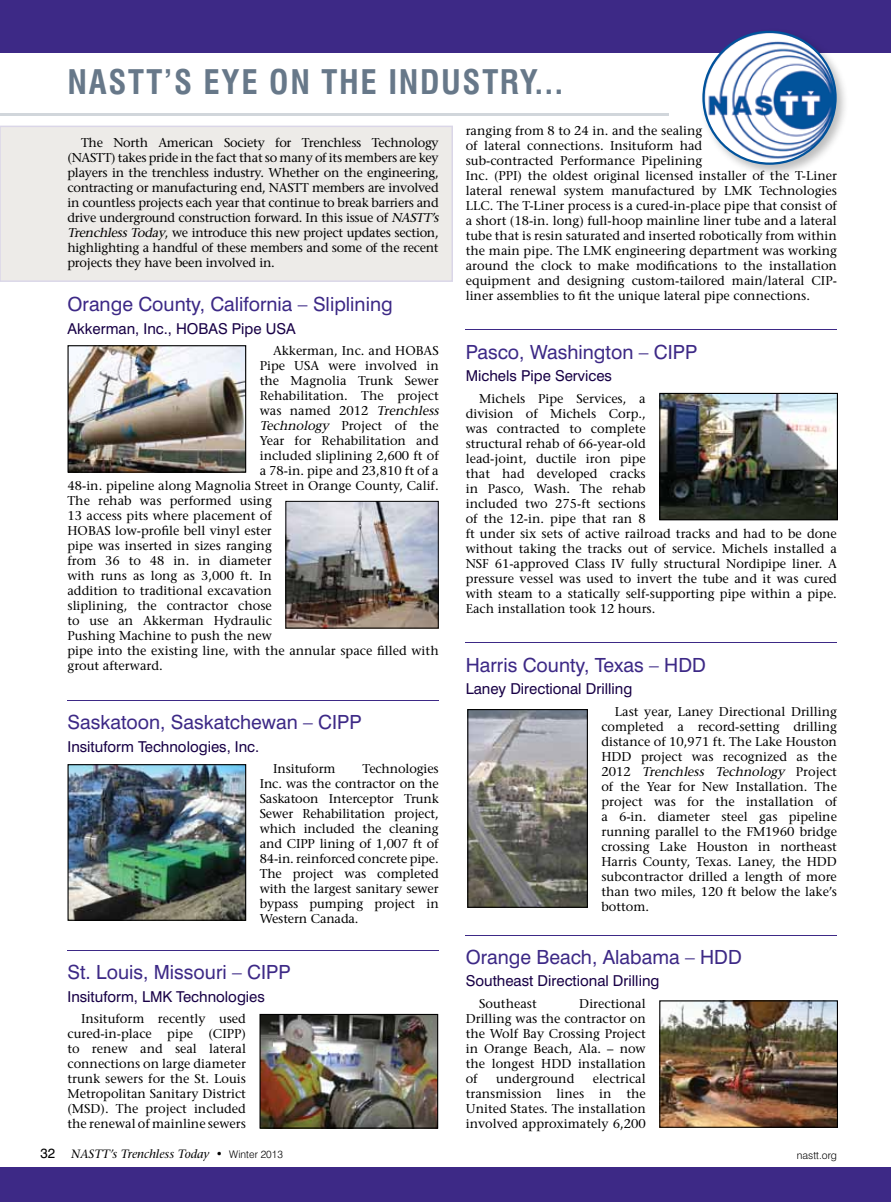
<style>
.page{position:relative;width:891px;height:1202px;background:#fff}
.page>*{position:absolute;margin:0;border:0;box-sizing:border-box;transform-origin:0 0}
.t1{font:700 condensed 33px "Swiss 721 BT";letter-spacing:.05em;color:#677889}
.t2{font:19.5px "Swiss 721 BT";color:#3d2986}
.t3{font:15px "Swiss 721 BT";color:#180046}
.t4{font:13.5px "Swiss 721 BT";color:#000}
.t5{font:12.75px/15px "Stone Serif";color:#000;text-align:justify}
.t6{font:12.75px/15px "Stone Serif";letter-spacing:-.02em;color:#000}
.t7{font:italic 12px "Stone Serif";color:#000}
.t8{font:300 10.5px "Swiss 721 BT";color:#000}
.s1{font-style:italic}
.s2{font-family:"Swiss 721 BT";font-weight:300;font-style:normal}
.s3{font-family:"Swiss 721 BT";font-weight:300;font-style:normal;font-size:10.5px}
</style>
<div class="page">
<div style="left:0;top:126px;width:453px;height:156px;background:#edebe8"></div>
<div style="left:0;top:0;width:891px;height:53px;background:#3d2986"></div>
<hr style="left:0;top:113px;width:668px;height:2px;background:#677889">
<div style="left:699px;top:27px;width:151px;height:150px;background:#000;opacity:.26"></div>
<img style="left:704px;top:32px;width:132px;height:132px;border-radius:66px">
<hr style="left:68px;top:700px;width:371px;height:1px;background:#3d2986">
<hr style="left:68px;top:950px;width:371px;height:1px;background:#3d2986">
<hr style="left:466px;top:330px;width:371px;height:1px;background:#3d2986">
<hr style="left:466px;top:642px;width:371px;height:1px;background:#3d2986">
<hr style="left:466px;top:934px;width:371px;height:1px;background:#3d2986">
<img style="left:70px;top:347px;width:174px;height:123px">
<div style="left:68px;top:345px;width:178px;height:127px;border:1px solid #000"></div>
<img style="left:287px;top:503px;width:150px;height:123px">
<div style="left:285px;top:501px;width:154px;height:127px;border:1px solid #000"></div>
<img style="left:70px;top:766px;width:174px;height:152px">
<div style="left:68px;top:764px;width:178px;height:156px;border:1px solid #000"></div>
<img style="left:262px;top:1015px;width:174px;height:111px">
<div style="left:260px;top:1013px;width:178px;height:115px;border:1px solid #000"></div>
<img style="left:661px;top:395px;width:175px;height:123px">
<div style="left:659px;top:393px;width:179px;height:127px;border:1px solid #000"></div>
<img style="left:469px;top:711px;width:117px;height:194px">
<div style="left:467px;top:709px;width:121px;height:198px;border:1px solid #000"></div>
<img style="left:661px;top:1002px;width:175px;height:123px">
<div style="left:659px;top:1000px;width:179px;height:127px;border:1px solid #000"></div>
<div style="left:0;top:1167px;width:891px;height:35px;background:#3d2986"></div>
<p class="t1" style="left:68px;top:62px;width:497px">NASTT’S EYE ON THE INDUSTRY...</p>
<p class="t6" style="left:67px;top:135px;width:376px;text-indent:14px">The North American Society for Trenchless Technology (NASTT) takes pride in the fact that so many of its members are key players in the trenchless industry. Whether on the engineering, contracting or manufacturing end, NASTT members are involved in countless projects each year that continue to break barriers and drive underground construction forward. In this issue of <span class="s1">NASTT’s TrenchlessToday</span>, we introduce this new project updates section, highlighting a handful of these members and some of the recent projects they have been involved in.</p>
<p class="t2" style="left:68px;top:292px;width:327px">Orange County, California – Sliplining</p>
<p class="t3" style="left:68px;top:319px;width:230px">Akkerman, Inc., HOBAS Pipe USA</p>
<p class="t5" style="left:273px;top:343px;width:167px">Akkerman, Inc. and HOBAS</p>
<p class="t5" style="left:260px;top:358px;width:180px">Pipe USA were involved in</p>
<p class="t5" style="left:260px;top:373px;width:181px">the Magnolia Trunk Sewer</p>
<p class="t5" style="left:260px;top:388px;width:181px">Rehabilitation. The project</p>
<p class="t5" style="left:260px;top:403px;width:183px">was named 2012 <span class="s1">Trenchless</span></p>
<p class="t5" style="left:260px;top:418px;width:181px"><span class="s1">Technology</span> Project of the</p>
<p class="t5" style="left:260px;top:433px;width:181px">Year for Rehabilitation and</p>
<p class="t5" style="left:260px;top:448px;width:181px">included sliplining 2,600 ft of</p>
<p class="t5" style="left:260px;top:463px;width:180px">a 78-in. pipe and 23,810 ft of a</p>
<p class="t5" style="left:67px;top:478px;width:373px">48-in. pipeline along Magnolia Street in Orange County, Calif.</p>
<p class="t5" style="left:67px;top:493px;width:206px">The rehab was performed using</p>
<p class="t5" style="left:67px;top:508px;width:206px">13 access pits where placement of</p>
<p class="t5" style="left:67px;top:523px;width:206px">HOBAS low-profile bell vinyl ester</p>
<p class="t5" style="left:67px;top:538px;width:206px">pipe was inserted in sizes ranging</p>
<p class="t5" style="left:67px;top:553px;width:206px">from 36 to 48 in. in diameter</p>
<p class="t5" style="left:67px;top:568px;width:206px">with runs as long as 3,000 ft. In</p>
<p class="t5" style="left:67px;top:583px;width:206px">addition to traditional excavation</p>
<p class="t5" style="left:67px;top:598px;width:206px">sliplining, the contractor chose</p>
<p class="t5" style="left:67px;top:613px;width:206px">to use an Akkerman Hydraulic</p>
<p class="t5" style="left:67px;top:628px;width:206px">Pushing Machine to push the new</p>
<p class="t5" style="left:67px;top:643px;width:373px">pipe into the existing line, with the annular space filled with</p>
<p class="t5" style="left:67px;top:658px;width:97px">grout afterward.</p>
<p class="t2" style="left:68px;top:710px;width:296px">Saskatoon, Saskatchewan – CIPP</p>
<p class="t3" style="left:68px;top:737px;width:193px">Insituform Technologies, Inc.</p>
<p class="t5" style="left:273px;top:761px;width:64px">Insituform</p>
<p class="t5" style="left:260px;top:761px;width:181px;text-indent:103px">Technologies Inc. was the contractor on the Saskatoon Interceptor Trunk Sewer Rehabilitation project, which included the cleaning and CIPP lining of 1,007 ft of 84-in. reinforced concrete pipe.<br>The project was completed with the largest sanitary sewer bypass pumping project in Western Canada.</p>
<p class="t2" style="left:68px;top:960px;width:225px">St. Louis, Missouri – CIPP</p>
<p class="t3" style="left:68px;top:987px;width:199px">Insituform, LMK Technologies</p>
<p class="t5" style="left:67px;top:1011px;width:180px;text-indent:14px">Insituform recently used cured-in-place pipe (CIPP) to renew and seal lateral connections on large diameter trunk sewers for the St. Louis Metropolitan Sanitary District (MSD). The project included the renewal of mainline sewers</p>
<p class="t5" style="left:466px;top:123px;width:373px;text-align:left">ranging from 8 to 24 in. and the sealing<br>of lateral connections. Insituform had<br>sub-contracted Performance Pipelining<br>Inc. (PPI) the oldest original licensed installer of the T-Liner lateral renewal system manufactured by LMK Technologies LLC. The T-Liner process is a cured-in-place pipe that consist of a short (18-in. long) full-hoop mainline liner tube and a lateral tube that is resin saturated and inserted robotically from within the main pipe. The LMK engineering department was working around the clock to make modifications to the installation equipment and designing custom-tailored main/lateral CIP&shy;liner assemblies to fit the unique lateral pipe connections.</p>
<p class="t2" style="left:466px;top:340px;width:233px">Pasco, Washington – CIPP</p>
<p class="t3" style="left:466px;top:367px;width:148px">Michels Pipe Services</p>
<p class="t5" style="left:466px;top:391px;width:373px;text-align:left;text-indent:14px">Michels Pipe Services, a<br>division of Michels Corp.,<br>was contracted to complete<br>structural rehab of 66-year-old<br>lead-joint, ductile iron pipe<br>that had developed cracks<br>in Pasco, Wash. The rehab<br>included two 275-ft sections<br>of the 12-in. pipe that ran 8<br>ft under six sets of active railroad tracks and had to be done without taking the tracks out of service. Michels installed a NSF 61-approved Class IV fully structural Nordipipe liner. A pressure vessel was used to invert the tube and it was cured with steam to a statically self-supporting pipe within a pipe.<br>Each installation took 12 hours.</p>
<p class="t2" style="left:466px;top:653px;width:242px">Harris County, Texas – HDD</p>
<p class="t3" style="left:466px;top:680px;width:168px">Laney Directional Drilling</p>
<p class="t5" style="left:601px;top:704px;width:237px;text-indent:14px">Last year, Laney Directional Drilling completed a record-setting drilling distance of 10,971 ft. The Lake Houston HDD project was recognized as the 2 0 1 2 <span class="s1">Trenchless Technology</span> P r o j e c t of the Year for New Installation. The project was for the installation of a 6-in. diameter steel gas pipeline running parallel to the FM1960 bridge crossing Lake Houston in northeast Harris County, Texas. Laney, the HDD subcontractor drilled a length of more than two miles, 120 ft below the lake’s bottom.</p>
<p class="t2" style="left:466px;top:945px;width:278px">Orange Beach, Alabama – HDD</p>
<p class="t3" style="left:466px;top:972px;width:195px">Southeast Directional Drilling</p>
<p class="t5" style="left:479px;top:996px;width:59px">Southeast</p>
<p class="t5" style="left:466px;top:996px;width:182px;text-indent:114px">Directional Drilling was the contractor on the Wolf Bay Crossing Project in Orange Beach, Ala. – now the longest HDD installation of</p>
<p class="t5" style="left:466px;top:1071px;width:182px;text-indent:127px">electrical transmission lines in the United States. The installation involved approximately 6,200</p>
<p class="t5" style="left:496px;top:1071px;width:80px">underground</p>
<p class="t4" style="left:40px;top:1145px;width:16px">32</p>
<p class="t7" style="left:71px;top:1147px;width:213px">NASTT’s Trenchless Today <span class="s2">•</span> <span class="s3">Winter 2013</span></p>
<p class="t8" style="left:797px;top:1149px;width:42px">nastt.org</p>
</div>
